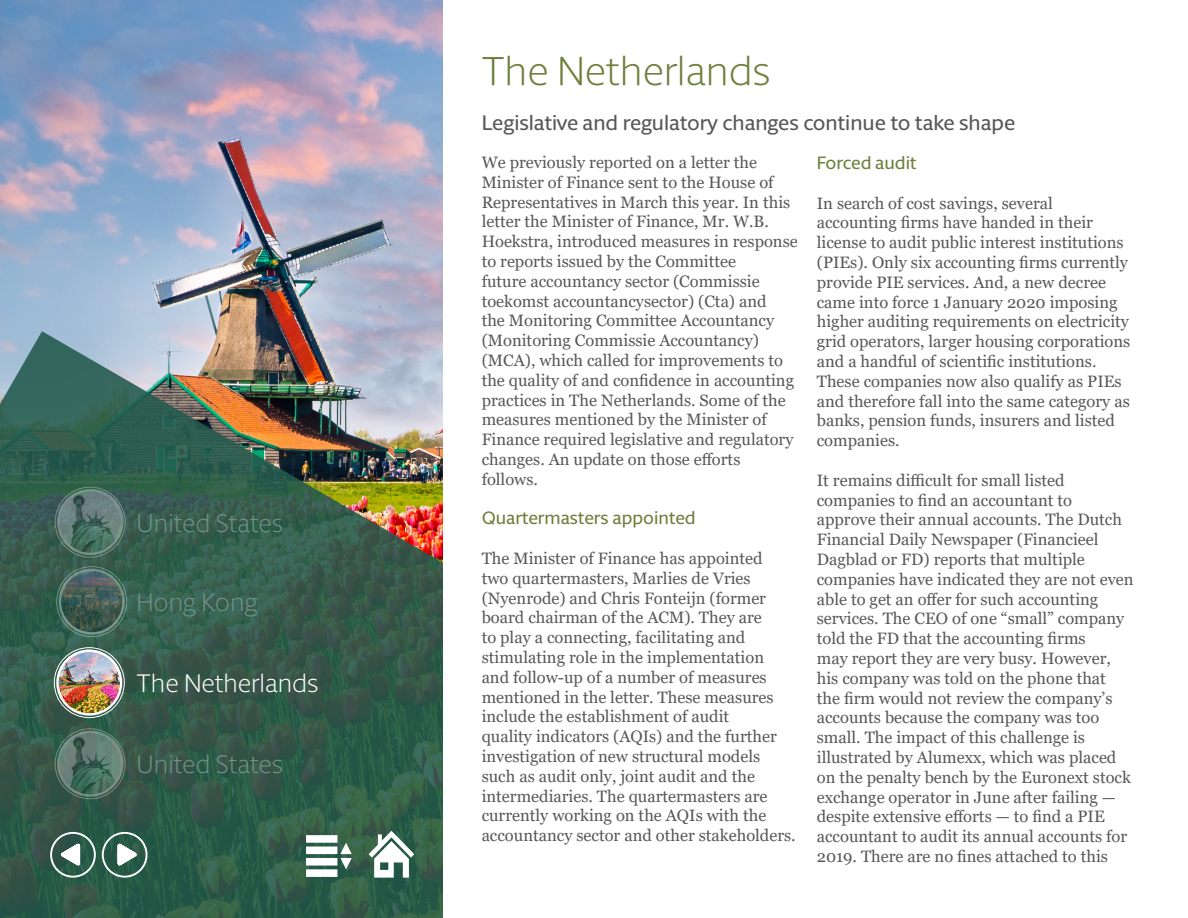
<style>
.page{position:relative;width:1188px;height:918px;background:#fff}
.page>*{position:absolute;margin:0;border:0;box-sizing:border-box;transform-origin:0 0}
.t1{font:300 40.5px "Berlingske Sans Round";color:#6f803d}
.t2{font:300 25.5px "Berlingske Sans Round";letter-spacing:-.01em;color:#709187}
.t3{font:300 25.5px "Berlingske Sans Round";color:#fff}
.t4{font:500 21px "Berlingske Sans Round";letter-spacing:-.005em;color:#57585a}
.t5{font:500 18px "Berlingske Sans Round";color:#6f803d}
.t6{font:16.5px/19.8px "Georgia";color:#57585a}
</style>
<div class="page">
<img style="left:1px;top:1px;width:441px;height:330px">
<img style="left:1px;top:331px;width:441px;height:586px">
<svg style="left:116px;top:839px;width:26px;height:31px"></svg>
<div style="left:102px;top:832px;width:46px;height:46px;border:2px solid #fff;border-radius:50%"></div>
<svg style="left:55px;top:839px;width:27px;height:31px"></svg>
<div style="left:50px;top:832px;width:46px;height:46px;border:2px solid #fff;border-radius:50%"></div>
<svg style="left:369px;top:831px;width:45px;height:47px"></svg>
<svg style="left:306px;top:835px;width:46px;height:42px"></svg>
<img style="left:59px;top:731px;width:64px;height:64px;border-radius:32px">
<div style="left:55px;top:728px;width:71px;height:71px;border:1px solid #fff;border-radius:50%"></div>
<div style="left:57px;top:731px;width:66px;height:66px;border:2px solid #fff;border-radius:50%"></div>
<img style="left:57px;top:650px;width:64px;height:64px;border-radius:32px">
<div style="left:54px;top:647px;width:71px;height:71px;border:1px solid #fff;border-radius:50%"></div>
<div style="left:56px;top:650px;width:66px;height:66px;border:2px solid #fff;border-radius:50%"></div>
<img style="left:59px;top:569px;width:65px;height:64px;border-radius:32px">
<div style="left:56px;top:566px;width:71px;height:71px;border:1px solid #fff;border-radius:50%"></div>
<div style="left:59px;top:569px;width:66px;height:66px;border:2px solid #fff;border-radius:50%"></div>
<img style="left:59px;top:489px;width:64px;height:64px;border-radius:32px">
<div style="left:55px;top:487px;width:71px;height:71px;border:1px solid #fff;border-radius:50%"></div>
<div style="left:57px;top:489px;width:66px;height:66px;border:2px solid #fff;border-radius:50%"></div>
<p class="t2" style="left:137px;top:505px;width:148px">United States</p>
<p class="t2" style="left:137px;top:585px;width:122px">Hong Kong</p>
<p class="t3" style="left:137px;top:666px;width:183px">The Netherlands</p>
<p class="t2" style="left:137px;top:747px;width:148px">United States</p>
<p class="t1" style="left:482px;top:43px;width:290px">The Netherlands</p>
<p class="t4" style="left:482px;top:108px;width:535px">Legislative and regulatory changes continue to take shape</p>
<p class="t6" style="left:482px;top:153px;width:318px">We previously reported on a letter the Minister of Finance sent to the House of Representatives in March this year. In this letter the Minister of Finance, Mr. W.B.<br>Hoekstra, introduced measures in response to reports issued by the Committee<br>future accountancy sector (Commissie toekomst accountancysector) (Cta) and<br>the Monitoring Committee Accountancy (Monitoring Commissie Accountancy) (MCA), which called for improvements to the quality of and confidence in accounting practices in The Netherlands. Some of the measures mentioned by the Minister of Finance required legislative and regulatory changes. An update on those efforts follows.</p>
<p class="t5" style="left:482px;top:506px;width:216px">Quartermasters appointed</p>
<p class="t6" style="left:482px;top:549px;width:316px">The Minister of Finance has appointed<br>two quartermasters, Marlies de Vries (Nyenrode) and Chris Fonteijn (former board chairman of the ACM). They are<br>to play a connecting, facilitating and stimulating role in the implementation and follow-up of a number of measures mentioned in the letter. These measures include the establishment of audit<br>quality indicators (AQIs) and the further investigation of new structural models such as audit only, joint audit and the intermediaries. The quartermasters are currently working on the AQIs with the accountancy sector and other stakeholders.</p>
<p class="t5" style="left:817px;top:150px;width:101px">Forced audit</p>
<p class="t6" style="left:817px;top:193px;width:315px">In search of cost savings, several accounting firms have handed in their license to audit public interest institutions (PIEs). Only six accounting firms currently provide PIE services. And, a new decree came into force 1 January 2020 imposing higher auditing requirements on electricity grid operators, larger housing corporations and a handful of scientific institutions.<br>These companies now also qualify as PIEs and therefore fall into the same category as banks, pension funds, insurers and listed companies.</p>
<p class="t6" style="left:817px;top:471px;width:318px">It remains difficult for small listed companies to find an accountant to approve their annual accounts. The Dutch Financial Daily Newspaper (Financieel Dagblad or FD) reports that multiple companies have indicated they are not even able to get an offer for such accounting services. The CEO of one “small” company told the FD that the accounting firms<br>may report they are very busy. However, his company was told on the phone that<br>the firm would not review the company’s accounts because the company was too small. The impact of this challenge is illustrated by Alumexx, which was placed on the penalty bench by the Euronext stock exchange operator in June after failing — despite extensive efforts — to find a PIE accountant to audit its annual accounts for 2019. There are no fines attached to this</p>
</div>
